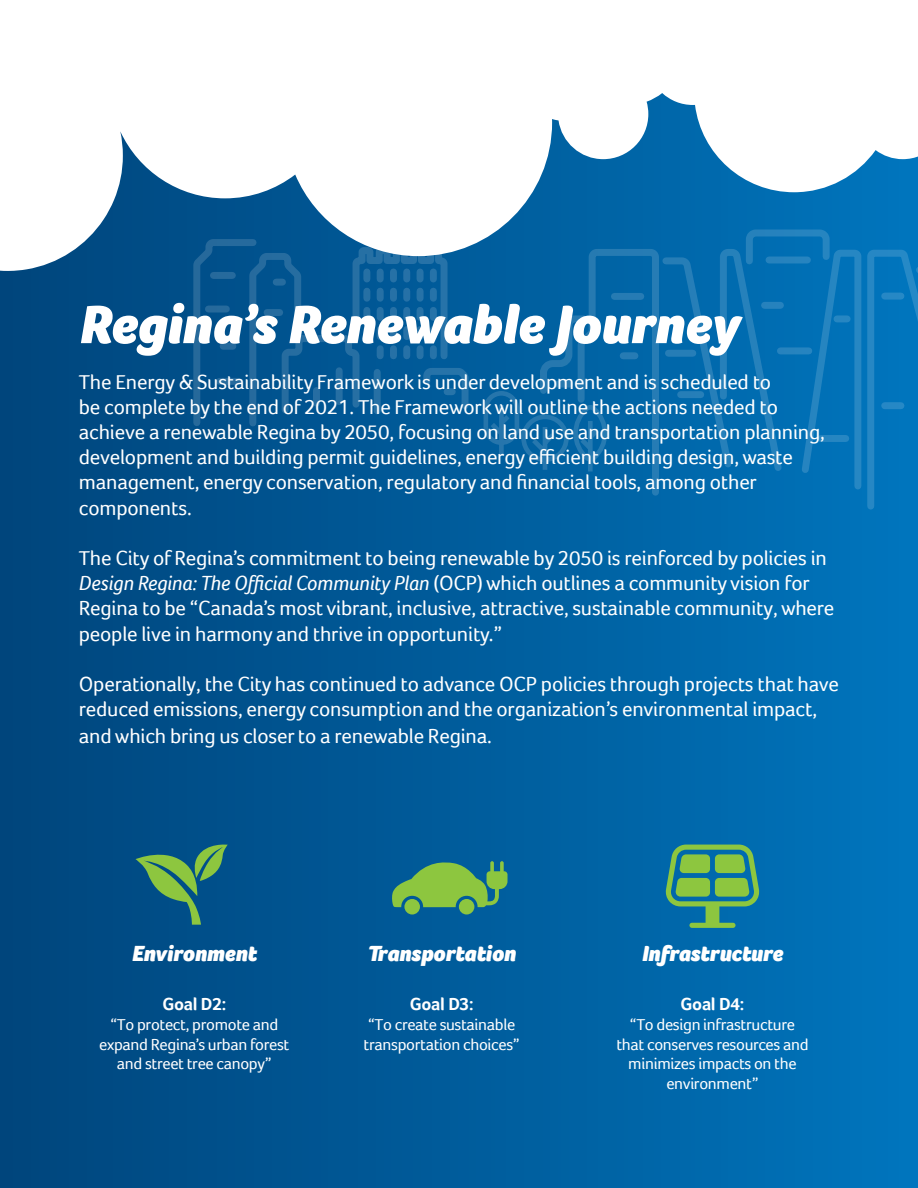
<style>
.page{position:relative;width:918px;height:1188px;background:#fff}
.page>*{position:absolute;margin:0;border:0;box-sizing:border-box;transform-origin:0 0}
.t1{font:italic 900 55.5px "Foco";color:#fff}
.t2{font:italic 900 22.5px "Foco";color:#fff}
.t3{font:21px/25.2px "Foco";letter-spacing:-.01em;color:#fff}
.t4{font:700 18px "Foco";letter-spacing:-.02em;color:#fff}
.t5{font:16.5px/19.8px "Foco";letter-spacing:-.02em;color:#fff;text-align:center}
.s1{font-style:italic}
</style>
<div class="page">
<div style="left:0;top:0;width:918px;height:1188px;background:linear-gradient(to right,#00447b,#0074bc)"></div>
<svg style="left:192px;top:271px;width:726px;height:240px;background:#0564a4"></svg>
<svg style="left:481px;top:389px;width:129px;height:87px;background:#0966a4"></svg>
<div style="left:404px;top:899px;width:16px;height:16px;background:#8dc63f;border-radius:50%"></div>
<div style="left:459px;top:899px;width:15px;height:16px;background:#8dc63f;border-radius:50%"></div>
<svg style="left:392px;top:861px;width:116px;height:46px;background:#5ea35d"></svg>
<svg style="left:665px;top:845px;width:95px;height:83px;background:#489874"></svg>
<svg style="left:136px;top:842px;width:92px;height:83px;background:#2b7371"></svg>
<svg style="left:0;top:49px;width:918px;height:222px"></svg>
<div style="left:0;top:0;width:918px;height:49px;background:#fff"></div>
<h1 class="t1" style="left:79px;top:292px;width:662px">Regina’s Renewable Journey</h1>
<p class="t3" style="left:79px;top:369px;width:748px">The Energy &amp; Sustainability Framework is under development and is scheduled to<br>be complete by the end of 2021. The Framework will outline the actions needed to achieve a renewable Regina by 2050, focusing on land use and transportation planning, development and building permit guidelines, energy efficient building design, waste management, energy conservation, regulatory and financial tools, among other components.</p>
<p class="t3" style="left:79px;top:545px;width:757px">The City of Regina’s commitment to being renewable by 2050 is reinforced by policies in <span class="s1">Design Regina: The Official Community Plan</span> (OCP) which outlines a community vision for Regina to be “Canada’s most vibrant, inclusive, attractive, sustainable community, where people live in harmony and thrive in opportunity.”</p>
<p class="t3" style="left:79px;top:671px;width:762px;line-height:26.1px">Operationally, the City has continued to advance OCP policies through projects that have reduced emissions, energy consumption and the organization’s environmental impact, and which bring us closer to a renewable Regina.</p>
<p class="t2" style="left:132px;top:941px;width:127px">Environment</p>
<p class="t4" style="left:163px;top:993px;width:65px">Goal D2:</p>
<p class="t5" style="left:99px;top:1014px;width:192px">“To protect, promote and expand Regina’s urban forest and street tree canopy”</p>
<p class="t2" style="left:367px;top:941px;width:150px">Transportation</p>
<p class="t4" style="left:410px;top:993px;width:65px">Goal D3:</p>
<p class="t5" style="left:364px;top:1014px;width:158px;text-align:left">“To create sustainable transportation choices”</p>
<p class="t2" style="left:642px;top:941px;width:143px">Infrastructure</p>
<p class="t4" style="left:681px;top:993px;width:65px">Goal D4:</p>
<p class="t5" style="left:616px;top:1014px;width:194px">“To design infrastructure that conserves resources and minimizes impacts on the environment”</p>
</div>
